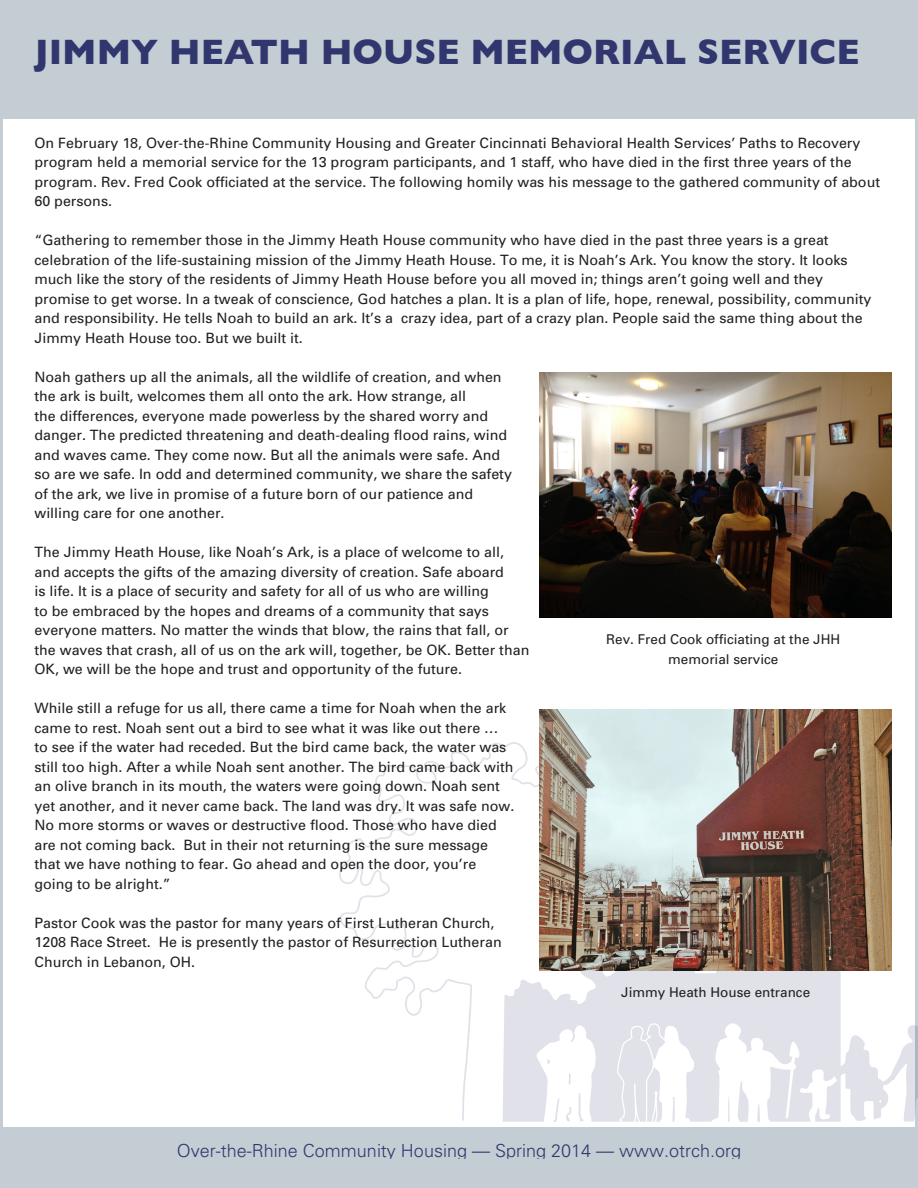
<style>
.page{position:relative;width:918px;height:1188px;background:#fff}
.page>*{position:absolute;margin:0;border:0;box-sizing:border-box;transform-origin:0 0}
.t1{font:700 36px "Gill Sans";color:#31376e}
.t2{font:300 18px "Univers";color:#31376e}
.t3{font:14.25px/19.5px "Univers";color:#231f20}
.t4{font:13.5px "Univers";color:#231f20}
</style>
<div class="page">
<div style="left:0;top:1128px;width:918px;height:60px;background:#c4cdd3"></div>
<svg style="left:339px;top:741px;width:579px;height:381px"></svg>
<svg style="left:568px;top:1072px;width:3px;height:13px"></svg>
<div style="left:0;top:0;width:918px;height:118px;background:#c4cdd3"></div>
<img style="left:539px;top:372px;width:352px;height:246px">
<img style="left:539px;top:710px;width:352px;height:261px">
<p class="t1" style="left:34px;top:31px;width:827px">JIMMY HEATH HOUSE MEMORIAL SERVICE</p>
<p class="t3" style="left:34px;top:133px;width:847px">On February 18, Over-the-Rhine Community Housing and Greater Cincinnati Behavioral Health Services’ Paths to Recovery program held a memorial service for the 13 program participants, and 1 staff, who have died in the first three years of the program. Rev. Fred Cook officiated at the service. The following homily was his message to the gathered community of about 60 persons.</p>
<p class="t3" style="left:34px;top:230px;width:838px">“Gathering to remember those in the Jimmy Heath House community who have died in the past three years is a great celebration of the life-sustaining mission of the Jimmy Heath House. To me, it is Noah’s Ark. You know the story. It looks much like the story of the residents of Jimmy Heath House before you all moved in; things aren’t going well and they promise to get worse. In a tweak of conscience, God hatches a plan. It is a plan of life, hope, renewal, possibility, community and responsibility. He tells Noah to build an ark. It’s a crazy idea, part of a crazy plan. People said the same thing about the Jimmy Heath House too. But we built it.</p>
<p class="t3" style="left:34px;top:367px;width:479px">Noah gathers up all the animals, all the wildlife of creation, and when the ark is built, welcomes them all onto the ark. How strange, all<br>the differences, everyone made powerless by the shared worry and danger. The predicted threatening and death-dealing flood rains, wind and waves came. They come now. But all the animals were safe. And so are we safe. In odd and determined community, we share the safety of the ark, we live in promise of a future born of our patience and willing care for one another.</p>
<p class="t3" style="left:34px;top:542px;width:496px">The Jimmy Heath House, like Noah’s Ark, is a place of welcome to all, and accepts the gifts of the amazing diversity of creation. Safe aboard<br>is life. It is a place of security and safety for all of us who are willing<br>to be embraced by the hopes and dreams of a community that says everyone matters. No matter the winds that blow, the rains that fall, or the waves that crash, all of us on the ark will, together, be OK. Better than OK, we will be the hope and trust and opportunity of the future.</p>
<p class="t3" style="left:34px;top:698px;width:481px">While still a refuge for us all, there came a time for Noah when the ark came to rest. Noah sent out a bird to see what it was like out there … to see if the water had receded. But the bird came back, the water was still too high. After a while Noah sent another. The bird came back with an olive branch in its mouth, the waters were going down. Noah sent yet another, and it never came back. The land was dry. It was safe now.<br>No more storms or waves or destructive flood. Those who have died are not coming back. But in their not returning is the sure message that we have nothing to fear. Go ahead and open the door, you’re going to be alright.”</p>
<p class="t3" style="left:34px;top:913px;width:469px">Pastor Cook was the pastor for many years of First Lutheran Church,<br>1208 Race Street. He is presently the pastor of Resurrection Lutheran<br>Church in Lebanon, OH.</p>
<p class="t4" style="left:606px;top:631px;width:236px">Rev. Fred Cook officiating at the JHH</p>
<p class="t4" style="left:668px;top:651px;width:112px">memorial service</p>
<p class="t4" style="left:621px;top:984px;width:191px">Jimmy Heath House entrance</p>
<p class="t2" style="left:177px;top:1140px;width:566px">Over-the-Rhine Community Housing — Spring 2014 — www.otrch.org</p>
</div>
